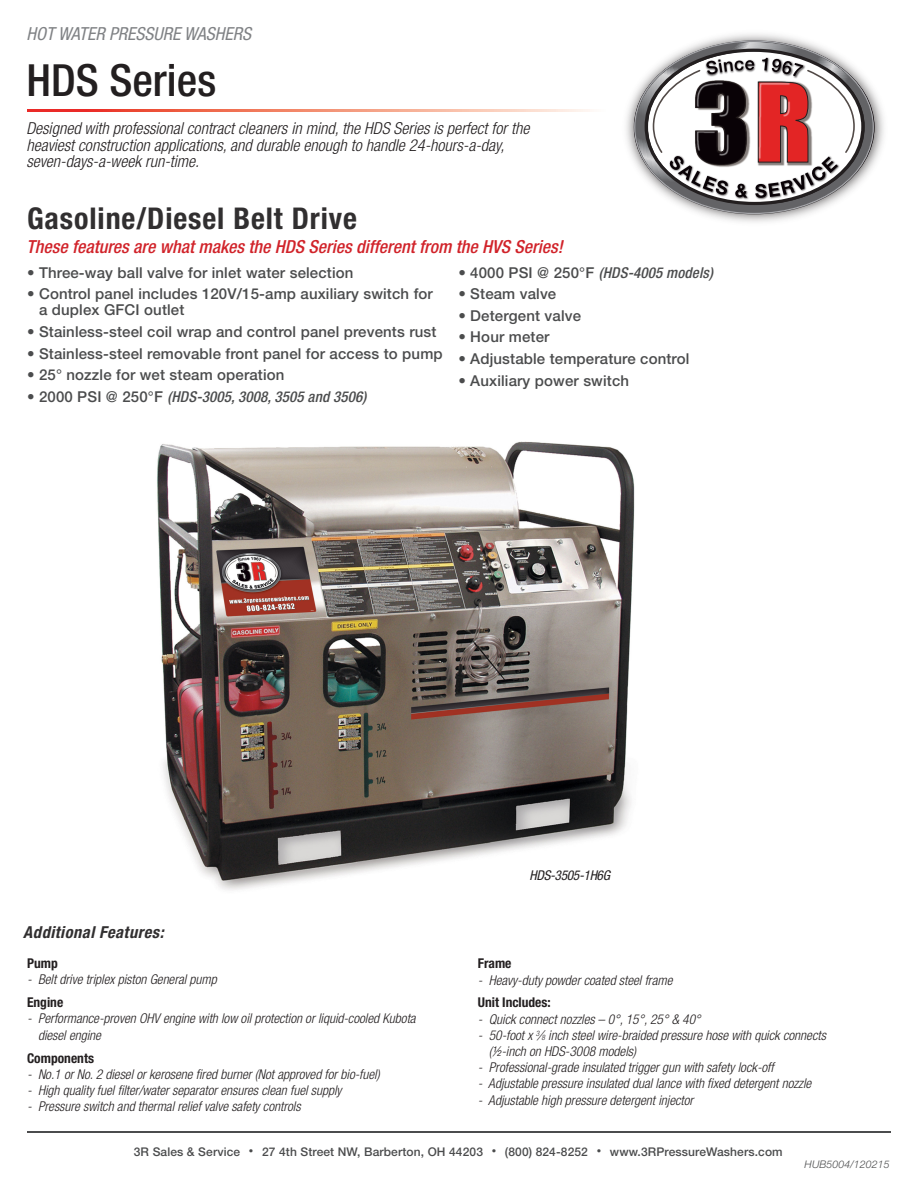
<style>
.page{position:relative;width:918px;height:1188px;background:#fff}
.page>*{position:absolute;margin:0;border:0;box-sizing:border-box;transform-origin:0 0}
.t1{font:500 condensed 44.4px "Helvetica Neue LT Std";color:#231f20}
.t2{font:700 condensed 30px "Helvetica Neue LT Std";letter-spacing:.03em;color:#312f30}
.t3{font:italic 500 condensed 18px "Helvetica Neue LT Std";color:#d1232a}
.t4{font:italic condensed 18px "Helvetica Neue LT Std";color:#808285}
.t5{font:italic 300 condensed 16.5px/16.5px "Helvetica Neue LT Std";color:#231f20}
.t6{font:italic 700 condensed 16.5px "Helvetica Neue LT Std";letter-spacing:.03em;color:#312f30}
.t7{font:500 15px/16.2px "Helvetica Neue LT Std";letter-spacing:.01em;color:#4b4c4d}
.t8{font:italic 500 condensed 15px "Helvetica Neue LT Std";letter-spacing:.01em;color:#4b4c4d}
.t9{font:italic 300 condensed 13.5px/16.2px "Helvetica Neue LT Std";color:#231f20}
.t10{font:700 condensed 13.5px "Helvetica Neue LT Std";color:#231f20}
.t11{font:italic condensed 13.5px "Helvetica Neue LT Std";letter-spacing:-.025em;color:#231f20}
.t12{font:500 12px "Helvetica Neue LT Std";letter-spacing:.01em;color:#4b4c4d}
.t13{font:italic 300 10.5px "Helvetica Neue LT Std";letter-spacing:.01em;color:#4b4c4d}
.s1{font-style:normal;font-stretch:normal}
.s2{font-size:7.35px}
.s3{font-size:9px}
</style>
<div class="page">
<img style="left:626px;top:34px;width:258px;height:188px">
<svg style="left:635px;top:41px;width:238px;height:173px"></svg>
<svg style="left:27px;top:109px;width:563px;height:3px;background:#f28a76"></svg>
<hr style="left:27px;top:1131px;width:864px;height:2px;background:#4b4c4d">
<img style="left:157px;top:441px;width:478px;height:450px">
<h3 class="t4" style="left:26px;top:23px;width:226px">HOT WATER PRESSURE WASHERS</h3>
<h1 class="t1" style="left:26px;top:54px;width:191px">HDS Series</h1>
<p class="t5" style="left:26px;top:121px;width:505px">Designed with professional contract cleaners in mind, the HDS Series is perfect for the heaviest construction applications, and durable enough to handle 24-hours-a-day, seven-days-a-week run-time.</p>
<h2 class="t2" style="left:27px;top:200px;width:331px">Gasoline/Diesel Belt Drive</h2>
<h3 class="t3" style="left:26px;top:236px;width:538px">These features are what makes the HDS Series different from the HVS Series!</h3>
<p class="t7" style="left:27px;top:264px;width:328px">• Three-way ball valve for inlet water selection</p>
<p class="t7" style="left:39px;top:286px;width:395px;text-indent:-12px">• Control panel includes 120V/15-amp auxiliary switch for a duplex GFCI outlet</p>
<p class="t7" style="left:27px;top:323px;width:411px">• Stainless-steel coil wrap and control panel prevents rust</p>
<p class="t7" style="left:27px;top:345px;width:417px">• Stainless-steel removable front panel for access to pump</p>
<p class="t7" style="left:27px;top:367px;width:259px">• 25° nozzle for wet steam operation</p>
<p class="t8" style="left:27px;top:388px;width:341px"><span class="s1">• 2000 PSI @ 250°F</span> (HDS-3005, 3008, 3505 and 3506)</p>
<p class="t8" style="left:458px;top:263px;width:256px"><span class="s1">• 4000 PSI @ 250°F</span> (HDS-4005 models)</p>
<p class="t7" style="left:458px;top:286px;width:99px">• Steam valve</p>
<p class="t7" style="left:458px;top:307px;width:124px">• Detergent valve</p>
<p class="t7" style="left:458px;top:329px;width:93px">• Hour meter</p>
<p class="t7" style="left:458px;top:350px;width:233px">• Adjustable temperature control</p>
<p class="t7" style="left:458px;top:372px;width:172px">• Auxiliary power switch</p>
<p class="t6" style="left:23px;top:923px;width:142px">Additional Features:</p>
<p class="t10" style="left:27px;top:955px;width:32px">Pump</p>
<p class="t9" style="left:27px;top:972px;width:191px">- Belt drive triplex piston General pump</p>
<p class="t10" style="left:27px;top:994px;width:38px">Engine</p>
<p class="t9" style="left:38px;top:1011px;width:379px;text-indent:-11px">- Performance-proven OHV engine with low oil protection or liquid-cooled Kubota diesel engine</p>
<p class="t10" style="left:27px;top:1050px;width:68px">Components</p>
<p class="t9" style="left:27px;top:1066px;width:354px">- No.1 or No. 2 diesel or kerosene fired burner (Not approved for bio-fuel)</p>
<p class="t9" style="left:27px;top:1083px;width:316px">- High quality fuel filter/water separator ensures clean fuel supply</p>
<p class="t9" style="left:27px;top:1099px;width:275px">- Pressure switch and thermal relief valve safety controls</p>
<p class="t11" style="left:530px;top:868px;width:82px">HDS-3505-1H6G</p>
<p class="t10" style="left:478px;top:955px;width:35px">Frame</p>
<p class="t9" style="left:478px;top:972px;width:196px">- Heavy-duty powder coated steel frame</p>
<p class="t10" style="left:478px;top:995px;width:74px">Unit Includes:</p>
<p class="t9" style="left:478px;top:1011px;width:224px">- Quick connect nozzles – 0°, 15°, 25° &amp; 40°</p>
<p class="t9" style="left:489px;top:1027px;width:339px;text-indent:-11px">- 50-foot x <sup>3</sup>⁄<span class="s2">8</span> inch steel wire-braided pressure hose with quick connects (1/2-inch on HDS-3008 models)</p>
<p class="t9" style="left:478px;top:1060px;width:297px">- Professional-grade insulated trigger gun with safety lock-off</p>
<p class="t9" style="left:478px;top:1076px;width:335px">- Adjustable pressure insulated dual lance with fixed detergent nozzle</p>
<p class="t9" style="left:478px;top:1092px;width:217px">- Adjustable high pressure detergent injector</p>
<p class="t12" style="left:134px;top:1144px;width:650px">3R Sales &amp; Service <span class="s3">•</span> 27 4th Street NW, Barberton, OH 44203 <span class="s3">•</span> (800) 824-8252 <span class="s3">•</span> www.3RPressureWashers.com</p>
<p class="t13" style="left:805px;top:1159px;width:87px">HUB5004/120215</p>
</div>
